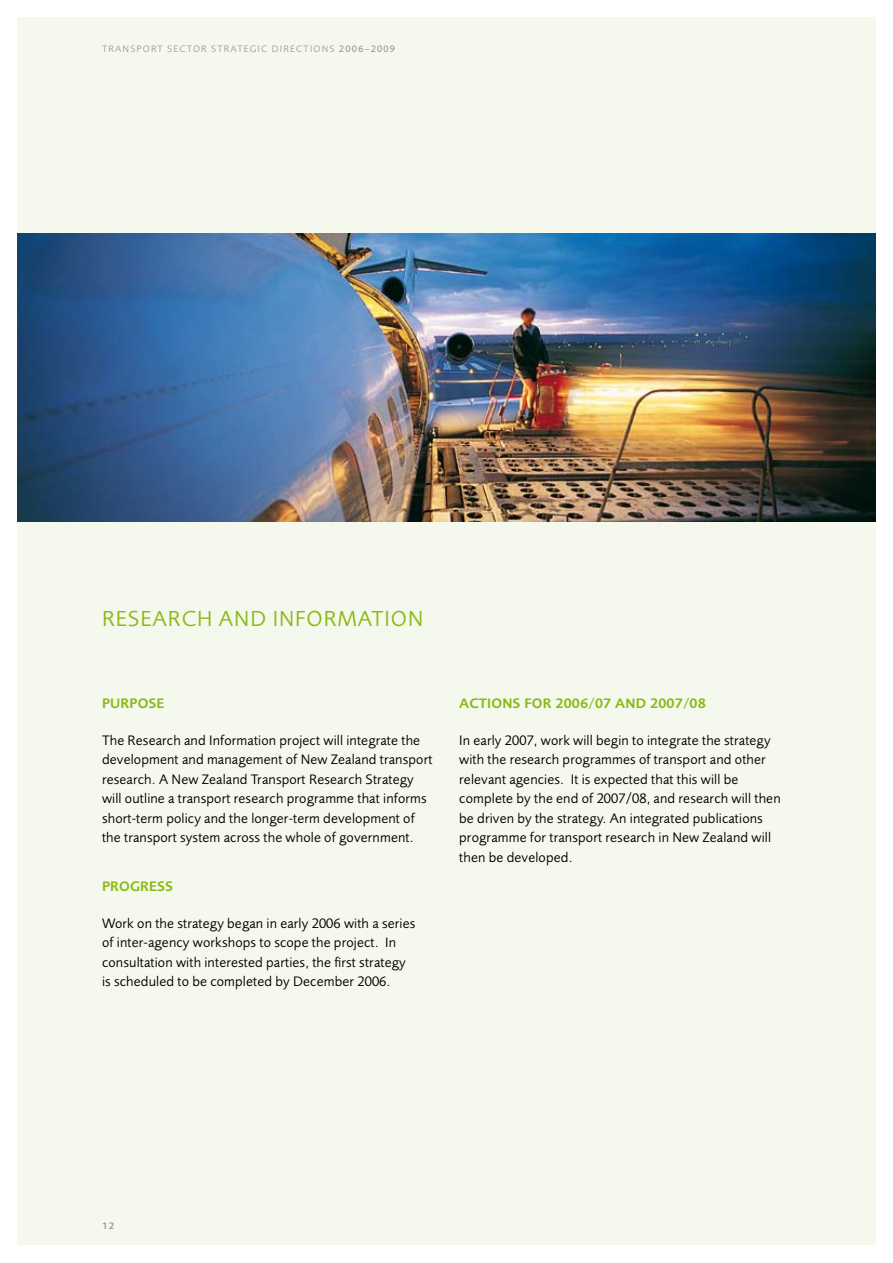
<style>
.page{position:relative;width:893px;height:1263px;background:#fff}
.page>*{position:absolute;margin:0;border:0;box-sizing:border-box;transform-origin:0 0}
.t1{font:22.5px "Foundry Sans";letter-spacing:.04em;color:#89ba16}
.t2{font:14.25px/19.5px "Foundry Sans";letter-spacing:.01em;color:#000}
.t3{font:600 14.25px "Foundry Sans";letter-spacing:.01em;color:#89ba16}
.t4{font:9.75px "Foundry Sans";letter-spacing:.12em;color:#9c9d9f}
.t5{font:600 9.75px "Foundry Sans";color:#9c9d9f}
.s1{font-weight:500}
</style>
<div class="page">
<div style="left:17px;top:17px;width:859px;height:1227px;background:#f5f8ec"></div>
<img style="left:17px;top:234px;width:859px;height:288px">
<p class="t4" style="left:102px;top:43px;width:295px">TRANSPORT SECTOR STRATEGIC DIRECTIONS <span class="s1">2006–2009</span></p>
<h1 class="t1" style="left:102px;top:606px;width:29px">Research</h1>
<h1 class="t1" style="left:219px;top:606px;width:17px">and</h1>
<h1 class="t1" style="left:273px;top:606px;width:65px">Informati</h1>
<h1 class="t1" style="left:391px;top:606px;width:30px">on</h1>
<p class="t3" style="left:102px;top:695px;width:64px">PURPOSE</p>
<p class="t2" style="left:102px;top:730px;width:332px">The Research and Information project will integrate the development and management of New Zealand transport research. A New Zealand Transport Research Strategy will outline a transport research programme that informs short-term policy and the longer-term development of the transport system across the whole of government.</p>
<p class="t3" style="left:102px;top:878px;width:64px">PROGRESS</p>
<p class="t2" style="left:102px;top:913px;width:315px">Work on the strategy began in early 2006 with a series of inter-agency workshops to scope the project. In consultation with interested parties, the first strategy is scheduled to be completed by December 2006.</p>
<p class="t3" style="left:459px;top:695px;width:248px">ACTIONS FOR 2006/07 AND 2007/08</p>
<p class="t2" style="left:459px;top:730px;width:323px">In early 2007, work will begin to integrate the strategy with the research programmes of transport and other relevant agencies. It is expected that this will be complete by the end of 2007/08, and research will then be driven by the strategy. An integrated publications programme for transport research in New Zealand will then be developed.</p>
<p class="t5" style="left:102px;top:1220px;width:7px">12</p>
</div>
